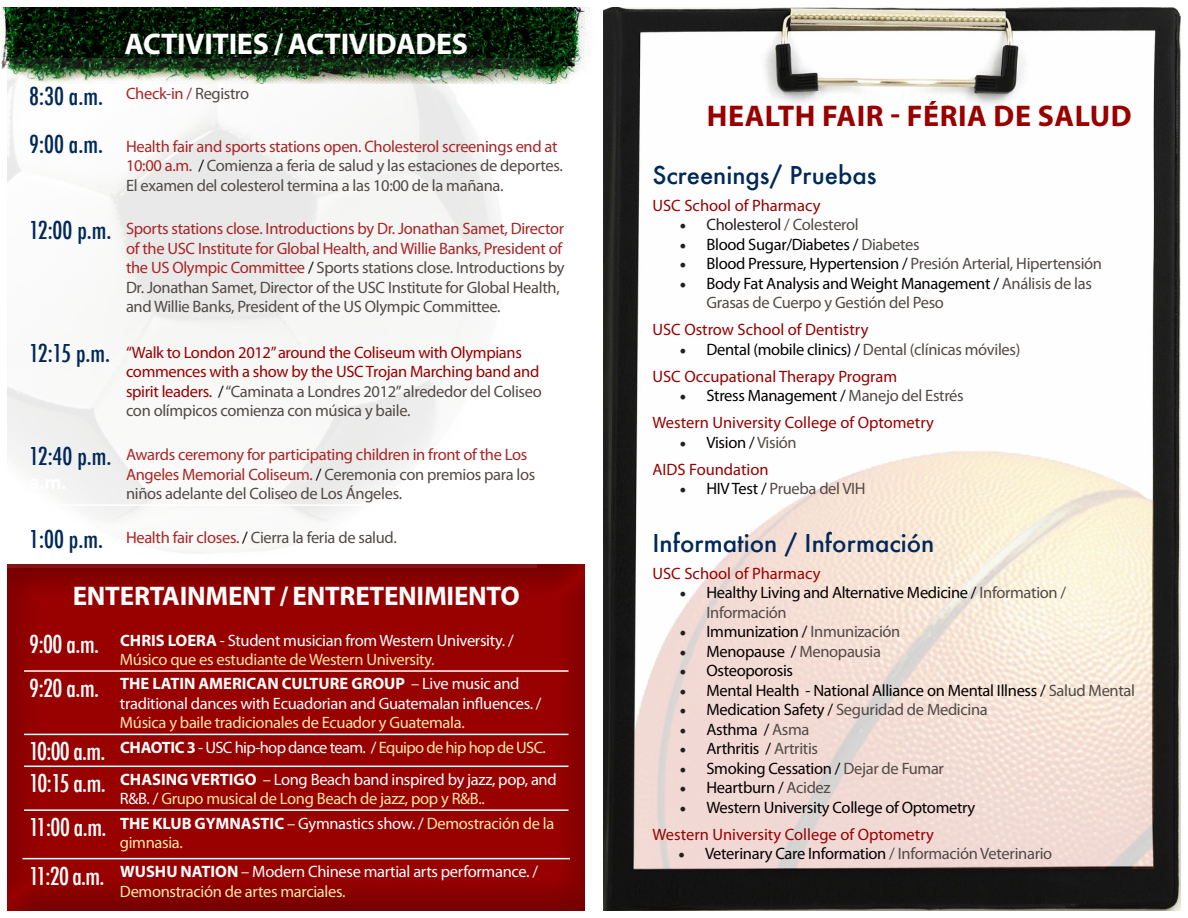
<style>
.page{position:relative;width:1188px;height:918px;background:#fff}
.page>*{position:absolute;margin:0;border:0;box-sizing:border-box;transform-origin:0 0}
.t1{font:700 30px "Myriad Pro";letter-spacing:.02em;color:#900}
.t2{font:700 30px "Myriad Pro";letter-spacing:-.01em;color:#fff}
.t3{font:700 27px "Myriad Pro";letter-spacing:-.01em;color:#fff}
.t4{font:500 condensed 24px "Futura";letter-spacing:-.05em;color:#fff}
.t5{font:500 condensed 24px "Futura";color:#002959}
.t6{font:500 24px "Futura";color:#002959}
.t7{font:16.5px/19.5px "Myriad Pro";letter-spacing:-.02em;color:#524a47}
.t8{font:16.5px/19.5px "Myriad Pro";letter-spacing:-.02em;color:#040101}
.t9{font:16.5px/19.5px "Myriad Pro";letter-spacing:-.015em;color:#900}
.t10{font:16.5px/19.5px "Myriad Pro";letter-spacing:-.02em;color:#fff}
.t11{font:16.5px/19.5px "Myriad Pro";letter-spacing:-.02em;color:#a82626}
.t12{font:16.5px/19.5px "Myriad Pro";letter-spacing:-.02em;color:#ffe8a8}
.t13{font:16.5px "Myriad Pro";letter-spacing:-.04em;color:#fff}
.t14{font:16.5px "Myriad Pro";letter-spacing:-.02em;color:#231f20}
.s1{color:#524a47}
.s2{color:#a82626}
.s3{color:#040101}
.s4{font-weight:700;color:#fff}
.s5{color:#fff}
.s6{font-weight:700}
.s7{color:#ffe8a8}
.s8{font-family:"Minion Pro";font-size:18px}
.s9{font-family:"Minion Pro";font-size:18px;color:#231f20}
</style>
<div class="page">
<div style="left:6px;top:562px;width:580px;height:350px;background:#231f20;opacity:.5"></div>
<img style="left:603px;top:8px;width:577px;height:902px">
<img style="left:1px;top:8px;width:589px;height:76px">
<img style="left:8px;top:58px;width:529px;height:510px">
<img style="left:634px;top:435px;width:520px;height:433px">
<hr style="left:22px;top:504px;width:98px;height:2px;background:#fff">
<hr style="left:120px;top:504px;width:456px;height:2px;background:#fff">
<hr style="left:24px;top:734px;width:90px;height:1px;background:#fff">
<hr style="left:114px;top:734px;width:454px;height:1px;background:#fff">
<hr style="left:24px;top:766px;width:90px;height:1px;background:#fff">
<hr style="left:114px;top:766px;width:454px;height:1px;background:#fff">
<hr style="left:24px;top:809px;width:90px;height:2px;background:#fff">
<hr style="left:114px;top:809px;width:454px;height:2px;background:#fff">
<hr style="left:22px;top:858px;width:92px;height:1px;background:#fff">
<hr style="left:114px;top:858px;width:456px;height:1px;background:#fff">
<hr style="left:24px;top:670px;width:90px;height:2px;background:#fff">
<hr style="left:114px;top:670px;width:454px;height:2px;background:#fff">
<p class="t2" style="left:125px;top:24px;width:345px">ACTIVITIES / ACTIVIDADES</p>
<p class="t5" style="left:29px;top:80px;width:75px">8:30 a.m.</p>
<p class="t11" style="left:126px;top:84px;width:125px">Check-in / <span class="s1">Registro</span></p>
<p class="t5" style="left:29px;top:129px;width:75px">9:00 a.m.</p>
<p class="t7" style="left:126px;top:136px;width:438px"><span class="s2">Health fair and sports stations open. Cholesterol screenings end at<br>10:00 a.m.</span> <span class="s3">/</span> Comienza a feria de salud y las estaciones de deportes.<br>El examen del colesterol termina a las 10:00 de la mañana.</p>
<p class="t5" style="left:29px;top:215px;width:84px">12:00 p.m.</p>
<p class="t7" style="left:126px;top:219px;width:440px"><span class="s2">Sports stations close. Introductions by Dr. Jonathan Samet, Director of the USC Institute for Global Health, and Willie Banks, President of the US Olympic Committee</span> <span class="s3">/</span> Sports stations close. Introductions by Dr. Jonathan Samet, Director of the USC Institute for Global Health, and Willie Banks, President of the US Olympic Committee.</p>
<p class="t5" style="left:29px;top:338px;width:82px">12:15 p.m.</p>
<p class="t9" style="left:126px;top:342px;width:417px">“Walk to London 2012” around the Coliseum with Olympians commences with a show by the USC Trojan Marching band and spirit leaders. <span class="s3">/</span> <span class="s1">“Caminata a Londres 2012” alrededor del Coliseo con olímpicos comienza con música y baile.</span></p>
<p class="t5" style="left:29px;top:440px;width:84px">12:40 p.m.</p>
<p class="t11" style="left:126px;top:445px;width:411px">Awards ceremony for participating children in front of the Los<br>Angeles Memorial Coliseum. <span class="s3">/</span> <span class="s1">Ceremonia con premios para los niños adelante del Coliseo de Los Ángeles.</span></p>
<p class="t5" style="left:29px;top:523px;width:75px">1:00 p.m.</p>
<p class="t7" style="left:126px;top:527px;width:272px"><span class="s2">Health fair closes.</span> <span class="s3">/</span> Cierra la feria de salud.</p>
<p class="t3" style="left:73px;top:579px;width:448px">ENTERTAINMENT / ENTRETENIMIENTO</p>
<p class="t4" style="left:29px;top:629px;width:71px">9:00 a.m.</p>
<p class="t12" style="left:120px;top:630px;width:395px"><span class="s4">CHRIS LOERA</span> <span class="s5">- Student musician from Western University. /<br></span>Músico que es estudiante de Western University.</p>
<p class="t4" style="left:29px;top:673px;width:71px">9:20 a.m.</p>
<p class="t10" style="left:120px;top:674px;width:423px"><span class="s6">THE LATIN AMERICAN CULTURE GROUP</span> – Live music and traditional dances with Ecuadorian and Guatemalan influences. /<br><span class="s7">Música y baile tradicionales de Ecuador y Guatemala.</span></p>
<p class="t4" style="left:29px;top:736px;width:78px">10:00 a.m.</p>
<p class="t13" style="left:120px;top:737px;width:427px"><span class="s6">CHAOTIC 3</span> - USC hip-hop dance team. / <span class="s7">Equipo de hip hop de USC.</span></p>
<p class="t4" style="left:29px;top:768px;width:78px">10:15 a.m.</p>
<p class="t10" style="left:120px;top:769px;width:438px"><span class="s6">CHASING VERTIGO</span> – Long Beach band inspired by jazz, pop, and<br>R&amp;B. / <span class="s7">Grupo musical de Long Beach de jazz, pop y R&amp;B..</span></p>
<p class="t4" style="left:29px;top:812px;width:79px">11:00 a.m.</p>
<p class="t12" style="left:120px;top:813px;width:436px"><span class="s4">THE KLUB GYMNASTIC</span> <span class="s5">– Gymnastics show. /</span> Demostración de la gimnasia.</p>
<p class="t4" style="left:29px;top:860px;width:77px">11:20 a.m.</p>
<p class="t10" style="left:120px;top:861px;width:420px"><span class="s6">WUSHU NATION</span> – Modern Chinese martial arts performance. /<br><span class="s7">Demonstración de artes marciales.</span></p>
<p class="t1" style="left:707px;top:96px;width:427px">HEALTH FAIR - FÉRIA DE SALUD</p>
<p class="t6" style="left:653px;top:158px;width:226px">Screenings/ Pruebas</p>
<p class="t9" style="left:653px;top:195px;width:169px">USC School of Pharmacy</p>
<p class="t14" style="left:680px;top:214px;width:181px"><span class="s8">•</span> Cholesterol <span class="s1">/ Colesterol</span></p>
<p class="t8" style="left:680px;top:234px;width:242px"><span class="s9">•</span> Blood Sugar/Diabetes / <span class="s1">Diabetes</span></p>
<p class="t7" style="left:680px;top:254px;width:424px"><span class="s9">•</span> <span class="s3">Blood Pressure, Hypertension /</span> Presión Arterial, Hipertensión</p>
<p class="t7" style="left:706px;top:273px;width:387px;text-indent:-27px"><span class="s9">•</span> <span class="s3">Body Fat Analysis and Weight Management /</span> Análisis de las<br>Grasas de Cuerpo y Gestión del Peso</p>
<p class="t9" style="left:652px;top:320px;width:218px">USC Ostrow School of Dentistry</p>
<p class="t7" style="left:680px;top:339px;width:342px"><span class="s9">•</span> <span class="s3">Dental (mobile clinics) /</span> Dental (clínicas móviles)</p>
<p class="t9" style="left:652px;top:366px;width:246px">USC Occupational Therapy Program</p>
<p class="t8" style="left:680px;top:386px;width:286px"><span class="s9">•</span> Stress Management / <span class="s1">Manejo del Estrés</span></p>
<p class="t9" style="left:652px;top:413px;width:283px">Western University College of Optometry</p>
<p class="t8" style="left:680px;top:432px;width:119px"><span class="s9">•</span> Vision / <span class="s1">Visión</span></p>
<p class="t9" style="left:652px;top:459px;width:118px">AIDS Foundation</p>
<p class="t7" style="left:680px;top:479px;width:188px"><span class="s9">•</span> <span class="s3">HIV Test /</span> Prueba del VIH</p>
<p class="t6" style="left:653px;top:526px;width:283px">Information / Información</p>
<p class="t9" style="left:653px;top:563px;width:169px">USC School of Pharmacy</p>
<p class="t8" style="left:707px;top:583px;width:361px;text-indent:-27px"><span class="s9">•</span> Healthy Living and Alternative Medicine / <span class="s1">Information /<br>Información</span></p>
<p class="t8" style="left:680px;top:622px;width:222px"><span class="s9">•</span> Immunization / <span class="s1">Inmunización</span></p>
<p class="t8" style="left:680px;top:641px;width:203px"><span class="s9">•</span> Menopause / <span class="s1">Menopausia</span></p>
<p class="t8" style="left:680px;top:661px;width:115px"><span class="s9">•</span> Osteoporosis</p>
<p class="t8" style="left:680px;top:680px;width:457px"><span class="s9">•</span> Mental Health - National Alliance on Mental Illness / <span class="s1">Salud Mental</span></p>
<p class="t7" style="left:680px;top:700px;width:310px"><span class="s9">•</span> <span class="s3">Medication Safety /</span> Seguridad de Medicina</p>
<p class="t8" style="left:680px;top:719px;width:131px"><span class="s9">•</span> Asthma / <span class="s1">Asma</span></p>
<p class="t8" style="left:680px;top:739px;width:140px"><span class="s9">•</span> Arthritis / <span class="s1">Artritis</span></p>
<p class="t8" style="left:680px;top:758px;width:266px"><span class="s9">•</span> Smoking Cessation / <span class="s1">Dejar de Fumar</span></p>
<p class="t8" style="left:680px;top:778px;width:153px"><span class="s9">•</span> Heartburn / <span class="s1">Acidez</span></p>
<p class="t8" style="left:680px;top:797px;width:297px"><span class="s9">•</span> Western University College of Optometry</p>
<p class="t9" style="left:652px;top:824px;width:283px">Western University College of Optometry</p>
<p class="t8" style="left:678px;top:844px;width:376px"><span class="s9">•</span> Veterinary Care Information <span class="s1">/ Información Veterinario</span></p>
</div>
